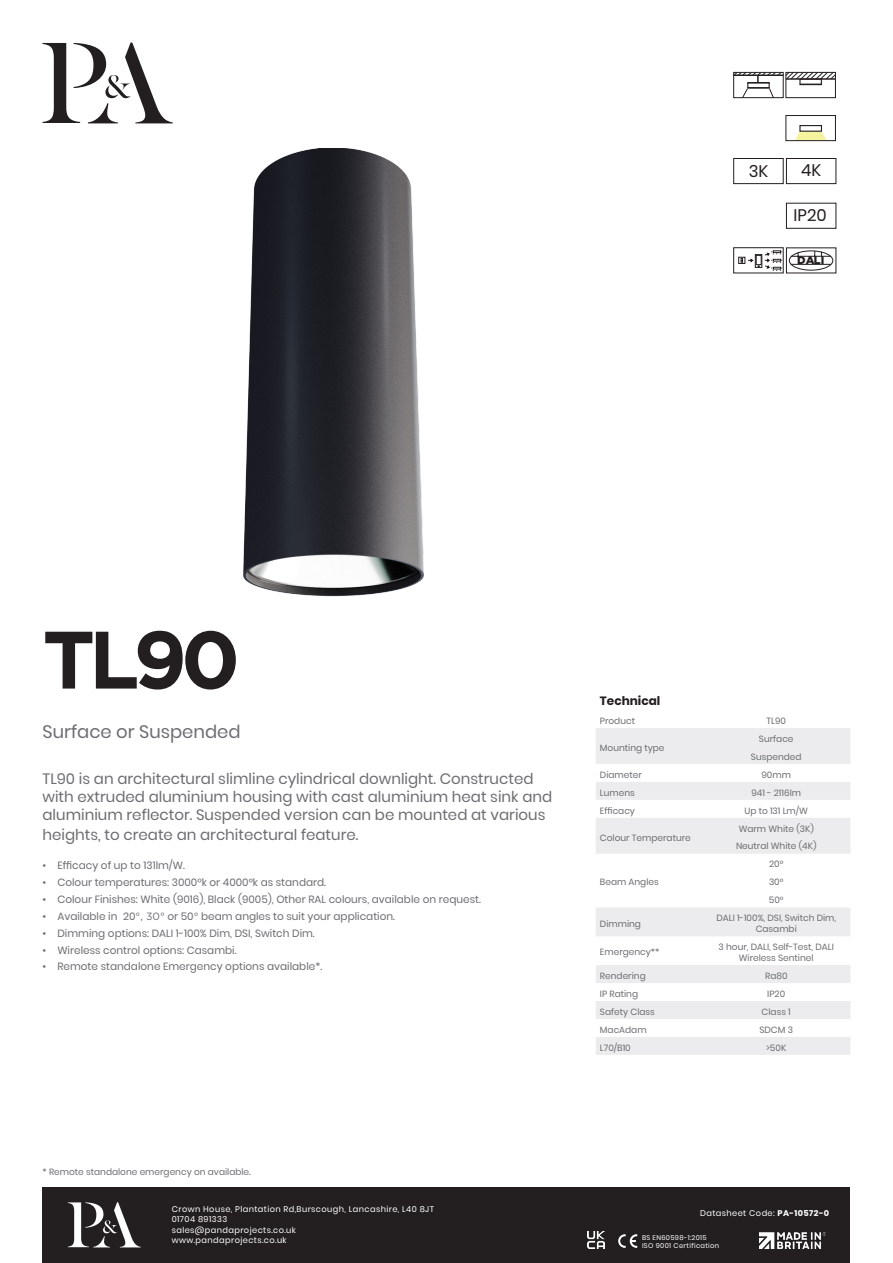
<style>
.page{position:relative;width:893px;height:1263px;background:#fff}
.page>*{position:absolute;margin:0;border:0;box-sizing:border-box;transform-origin:0 0}
.t1{font:700 81.15px "Gotham";color:#231f20}
.t2{font:18px "Poppins";color:#6c6d70}
.t3{font:16.65px "Poppins";color:#231f20}
.t4{font:15px/18px "Poppins";color:#6c6d70}
.t5{font:700 12px "Poppins";color:#231f20}
.t6{font:900 11.1px "Gotham";color:#231f20}
.t7{font:10.5px "Poppins";color:#6c6d70}
.t8{font:9px/18px "Poppins";color:#6c6d70;text-align:center}
.t9{font:8.25px/10.5px "Poppins";letter-spacing:.05em;color:#fff}
.t10{font:6.75px/8.1px "Poppins";letter-spacing:.05em;color:#fff}
.s1{font-family:"Gotham"}
.s2{font-weight:700}
</style>
<div class="page">
<img style="left:243px;top:148px;width:181px;height:449px">
<svg style="left:596px;top:728px;width:254px;height:327px;fill:#ececee"></svg>
<div style="left:43px;top:1187px;width:807px;height:76px;background:#231f20"></div>
<svg style="left:43px;top:43px;width:130px;height:80px"></svg>
<svg style="left:68px;top:1202px;width:73px;height:45px"></svg>
<img style="left:587px;top:1232px;width:17px;height:16px">
<svg style="left:618px;top:1234px;width:19px;height:14px"></svg>
<img style="left:760px;top:1233px;width:65px;height:15px">
<div style="left:786px;top:203px;width:50px;height:26px;border:1px solid #231f20"></div>
<svg style="left:796px;top:132px;width:30px;height:7px"></svg>
<div style="left:785px;top:115px;width:51px;height:26px;border:1px solid #231f20"></div>
<div style="left:799px;top:125px;width:23px;height:7px;border:1px solid #231f20"></div>
<svg style="left:733px;top:72px;width:103px;height:27px"></svg>
<div style="left:733px;top:247px;width:51px;height:26px;border:1px solid #231f20"></div>
<div style="left:738px;top:257px;width:7px;height:7px;border:1px solid #231f20"></div>
<svg style="left:740px;top:247px;width:97px;height:27px"></svg>
<div style="left:733px;top:158px;width:51px;height:26px;border:1px solid #231f20"></div>
<div style="left:786px;top:158px;width:50px;height:26px;border:1px solid #231f20"></div>
<h3 class="t3" style="left:749px;top:161px;width:21px">3K</h3>
<h3 class="t3" style="left:801px;top:161px;width:22px">4K</h3>
<h3 class="t3" style="left:793px;top:206px;width:35px">IP20</h3>
<p class="t6" style="left:797px;top:253px;width:29px">DALI</p>
<h1 class="t1" style="left:43px;top:606px;width:199px">TL90</h1>
<h2 class="t2" style="left:43px;top:722px;width:199px">Surface or Suspended</h2>
<h3 class="t4" style="left:43px;top:770px;width:511px">TL90 is an architectural slimline cylindrical downlight. Constructed with extruded aluminium housing with cast aluminium heat sink and aluminium reflector. Suspended version can be mounted at various</h3>
<h3 class="t4" style="left:43px;top:825px;width:317px">heights, to create an architectural feature.</h3>
<p class="t7" style="left:43px;top:859px;width:144px">• Efficacy of up to 131lm/W.</p>
<p class="t7" style="left:43px;top:876px;width:285px">• Colour temperatures: 3000°k or 4000°k as standard.</p>
<p class="t7" style="left:43px;top:893px;width:440px">• Colour Finishes: White (9016), Black (9005), Other RAL colours, available on request.</p>
<p class="t7" style="left:43px;top:910px;width:354px">• Available in 20<span class="s1">°, 30°</span> or 50<span class="s1">°</span> beam angles to suit your application.</p>
<p class="t7" style="left:43px;top:927px;width:274px">• Dimming options: DALI 1-100% Dim, DSI, Switch Dim.</p>
<p class="t7" style="left:43px;top:944px;width:195px">• Wireless control options: Casambi.</p>
<p class="t7" style="left:43px;top:961px;width:281px">• Remote standalone Emergency options available*.</p>
<p class="t8" style="left:43px;top:1163px;width:210px">* Remote standalone emergency on available.</p>
<p class="t9" style="left:172px;top:1204px;width:264px">Crown House, Plantation Rd,Burscough, Lancashire, L40 8JT<br>01704 891333<br>sales@pandaprojects.co.uk<br>www.pandaprojects.co.uk</p>
<h3 class="t5" style="left:600px;top:694px;width:62px">Technical</h3>
<p class="t8" style="left:600px;top:711px;width:37px">Product</p>
<p class="t8" style="left:766px;top:711px;width:21px">TL90</p>
<p class="t8" style="left:600px;top:739px;width:66px">Mounting type</p>
<p class="t8" style="left:751px;top:730px;width:52px">Surface<br>Suspended</p>
<p class="t8" style="left:600px;top:765px;width:43px">Diameter</p>
<p class="t8" style="left:761px;top:765px;width:31px">90mm</p>
<p class="t8" style="left:600px;top:783px;width:36px">Lumens</p>
<p class="t8" style="left:751px;top:783px;width:51px">941 - 2116lm</p>
<p class="t8" style="left:600px;top:801px;width:37px">Efficacy</p>
<p class="t8" style="left:744px;top:801px;width:65px">Up to 131 Lm/W</p>
<p class="t8" style="left:600px;top:828px;width:92px">Colour Temperature</p>
<p class="t8" style="left:736px;top:819px;width:82px;text-align:left">Warm White (3K)<br>Neutral White (4K)</p>
<p class="t8" style="left:600px;top:873px;width:60px">Beam Angles</p>
<p class="t8" style="left:769px;top:855px;width:16px;text-align:justify">20° 30° 50°</p>
<p class="t8" style="left:600px;top:914px;width:43px">Dimming</p>
<p class="t8" style="left:716px;top:913px;width:121px;line-height:10.8px">DALI 1-100%, DSI, Switch Dim,<br>Casambi</p>
<p class="t8" style="left:600px;top:943px;width:61px">Emergency**</p>
<p class="t8" style="left:719px;top:941px;width:117px;line-height:10.8px">3 hour, DALI, Self-Test, DALI<br>Wireless Sentinel</p>
<p class="t8" style="left:600px;top:967px;width:47px">Rendering</p>
<p class="t8" style="left:765px;top:967px;width:24px">Ra80</p>
<p class="t8" style="left:600px;top:985px;width:40px">IP Rating</p>
<p class="t8" style="left:767px;top:985px;width:19px">IP20</p>
<p class="t8" style="left:600px;top:1003px;width:56px">Safety Class</p>
<p class="t8" style="left:762px;top:1003px;width:31px">Class 1</p>
<p class="t8" style="left:600px;top:1020px;width:48px">MacAdam</p>
<p class="t8" style="left:759px;top:1020px;width:35px">SDCM 3</p>
<p class="t8" style="left:600px;top:1038px;width:32px">L70/B10</p>
<p class="t8" style="left:766px;top:1038px;width:22px">&gt;50K</p>
<p class="t9" style="left:700px;top:1207px;width:131px">Datasheet Code: <span class="s2">PA-10572-0</span></p>
<p class="t10" style="left:642px;top:1233px;width:79px">BS EN60598-1:2015<br>ISO 9001 Certification</p>
</div>
